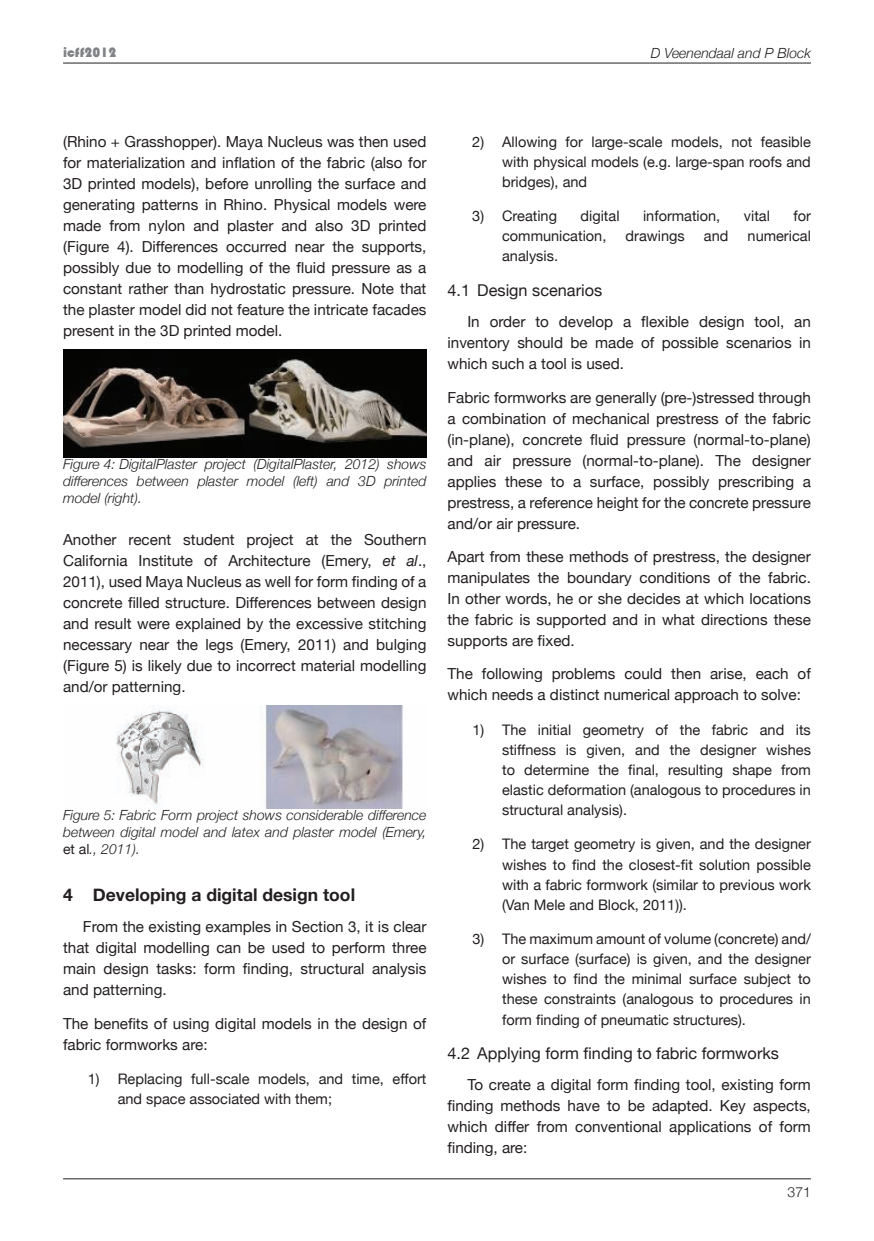
<style>
.page{position:relative;width:874px;height:1241px;background:#fff}
.page>*{position:absolute;margin:0;border:0;box-sizing:border-box;transform-origin:0 0}
.t1{font:700 17.5px "Helvetica Neue";color:#231f20}
.t2{font:16.28px "Helvetica Neue";color:#231f20}
.t3{font:15.22px/21px "Helvetica Neue";color:#231f20;text-align:justify}
.t4{font:14.53px/20.1px "Helvetica Neue";color:#231f20;text-align:justify}
.t5{font:italic 300 14px/16.8px "Helvetica Neue";color:#231f20;text-align:justify}
.t6{font:14px "Bauhaus 93";color:#808285}
.t7{font:300 14px "Helvetica Neue";color:#231f20}
.s1{font-style:italic}
.s2{font-weight:400;font-style:normal}
</style>
<div class="page">
<hr style="left:63px;top:1178px;width:747px;height:1px;background:#231f20">
<hr style="left:63px;top:63px;width:747px;height:1px;background:#231f20">
<img style="left:63px;top:350px;width:363px;height:107px">
<img style="left:116px;top:705px;width:287px;height:103px">
<p class="t6" style="left:63px;top:44px;width:55px">icff2012</p>
<p class="t5" style="left:650px;top:44px;width:161px">D Veenendaal and P Block</p>
<p class="t3" style="left:63px;top:131px;width:365px">(Rhino + Grasshopper). Maya Nucleus was then used for materialization and inflation of the fabric (also for 3D printed models), before unrolling the surface and generating patterns in Rhino. Physical models were made from nylon and plaster and also 3D printed (Figure 4). Differences occurred near the supports, possibly due to modelling of the fluid pressure as a constant rather than hydrostatic pressure. Note that the plaster model did not feature the intricate facades present in the 3D printed model.</p>
<p class="t5" style="left:63px;top:455px;width:365px">Figure 4: DigitalPlaster project (DigitalPlaster, 2012) shows differences between plaster model (left) and 3D printed model (right).</p>
<p class="t3" style="left:63px;top:529px;width:365px">Another recent student project at the Southern California Institute of Architecture (Emery, <span class="s1">et al</span>., 2011), used Maya Nucleus as well for form finding of a concrete filled structure. Differences between design and result were explained by the excessive stitching necessary near the legs (Emery, 2011) and bulging (Figure 5) is likely due to incorrect material modelling and/or patterning.</p>
<p class="t5" style="left:63px;top:806px;width:365px">Figure 5: Fabric Form project shows considerable difference between digital model and latex and plaster model (Emery, <span class="s2">et al</span>., 2011).</p>
<p class="t1" style="left:63px;top:884px;width:293px">4 Developing a digital design tool</p>
<p class="t3" style="left:63px;top:915px;width:365px;text-indent:20px">From the existing examples in Section 3, it is clear that digital modelling can be used to perform three main design tasks: form finding, structural analysis and patterning.</p>
<p class="t3" style="left:63px;top:1012px;width:364px">The benefits of using digital models in the design of fabric formworks are:</p>
<p class="t4" style="left:118px;top:1068px;width:310px;text-indent:-30px">1) Replacing full-scale models, and time, effort and space associated with them;</p>
<p class="t4" style="left:502px;top:131px;width:310px;text-indent:-30px">2) Allowing for large-scale models, not feasible with physical models (e.g. large-span roofs and bridges), and</p>
<p class="t4" style="left:472px;top:206px;width:86px">3) Creating</p>
<p class="t4" style="left:580px;top:206px;width:40px">digital</p>
<p class="t4" style="left:642px;top:206px;width:79px">information,</p>
<p class="t4" style="left:743px;top:206px;width:28px">vital</p>
<p class="t4" style="left:793px;top:206px;width:19px">for</p>
<p class="t4" style="left:502px;top:226px;width:106px">communication,</p>
<p class="t4" style="left:625px;top:226px;width:61px">drawings</p>
<p class="t4" style="left:703px;top:226px;width:26px">and</p>
<p class="t4" style="left:747px;top:226px;width:65px">numerical</p>
<p class="t4" style="left:502px;top:246px;width:57px">analysis.</p>
<p class="t2" style="left:447px;top:280px;width:156px">4.1 Design scenarios</p>
<p class="t3" style="left:447px;top:311px;width:365px;text-indent:20px">In order to develop a flexible design tool, an inventory should be made of possible scenarios in which such a tool is used.</p>
<p class="t3" style="left:447px;top:386px;width:365px">Fabric formworks are generally (pre-)stressed through a combination of mechanical prestress of the fabric (in-plane), concrete fluid pressure (normal-to-plane) and air pressure (normal-to-plane). The designer applies these to a surface, possibly prescribing a prestress, a reference height for the concrete pressure and/or air pressure.</p>
<p class="t3" style="left:447px;top:546px;width:365px">Apart from these methods of prestress, the designer manipulates the boundary conditions of the fabric.<br>In other words, he or she decides at which locations the fabric is supported and in what directions these supports are fixed.</p>
<p class="t3" style="left:447px;top:663px;width:365px">The following problems could then arise, each of which needs a distinct numerical approach to solve:</p>
<p class="t4" style="left:502px;top:719px;width:310px;text-indent:-30px">1) The initial geometry of the fabric and its stiffness is given, and the designer wishes to determine the final, resulting shape from elastic deformation (analogous to procedures in structural analysis).</p>
<p class="t4" style="left:502px;top:833px;width:310px;text-indent:-30px">2) The target geometry is given, and the designer wishes to find the closest-fit solution possible with a fabric formwork (similar to previous work (Van Mele and Block, 2011)).</p>
<p class="t4" style="left:502px;top:928px;width:310px;text-indent:-30px">3) The maximum amount of volume (concrete) and/ or surface (surface) is given, and the designer wishes to find the minimal surface subject to these constraints (analogous to procedures in form finding of pneumatic structures).</p>
<p class="t2" style="left:447px;top:1043px;width:333px">4.2 Applying form finding to fabric formworks</p>
<p class="t3" style="left:447px;top:1073px;width:365px;text-indent:20px">To create a digital form finding tool, existing form finding methods have to be adapted. Key aspects, which differ from conventional applications of form finding, are:</p>
<p class="t7" style="left:787px;top:1182px;width:25px">371</p>
</div>
